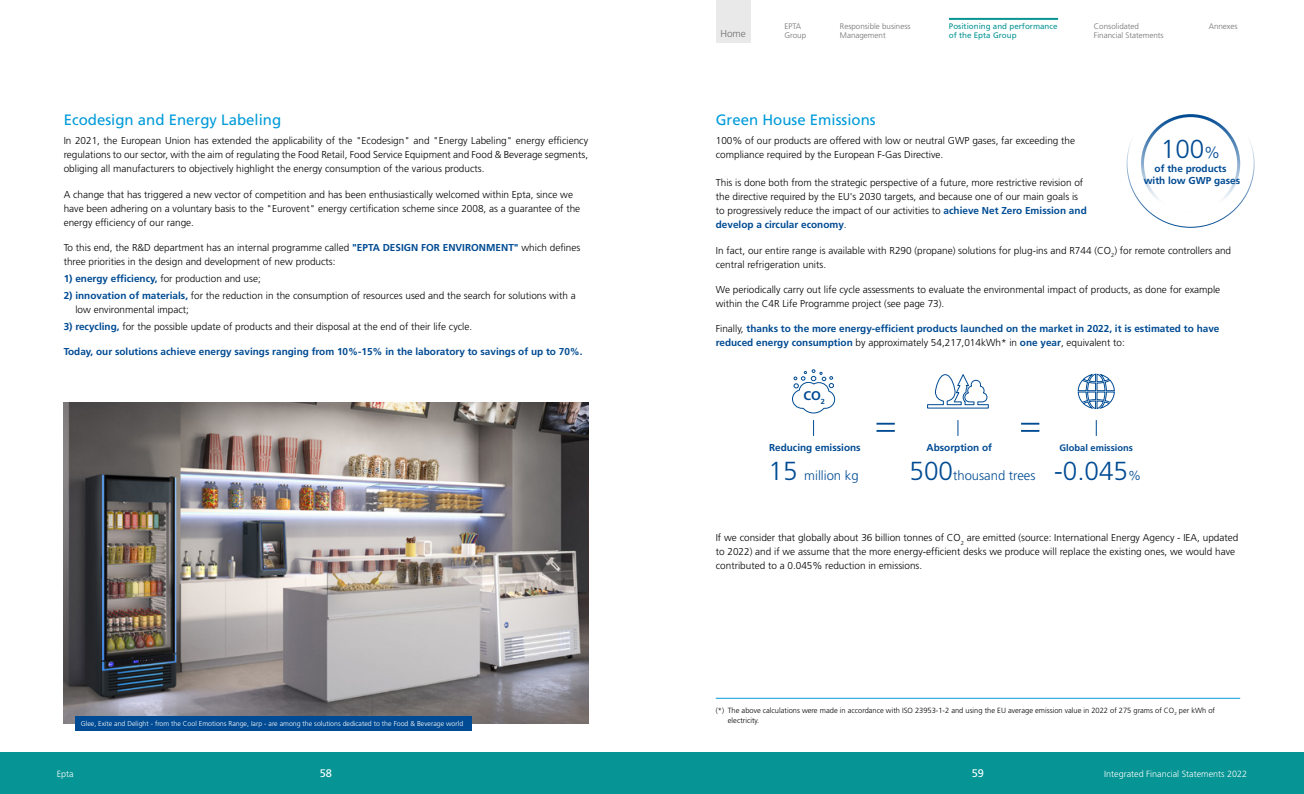
<style>
.page{position:relative;width:1304px;height:794px;background:#fff}
.page>*{position:absolute;margin:0;border:0;box-sizing:border-box;transform-origin:0 0}
.t1{font:300 26.1px "Frutiger LT Std";color:#004b93}
.t2{font:300 26px "Frutiger LT Std";color:#004b93}
.t3{font:15px "Frutiger LT Std";color:#009bd9}
.t4{font:300 13px "Frutiger LT Std";color:#004b93}
.t5{font:700 12.6px "Frutiger LT Std";color:#004b93}
.t6{font:11px "Frutiger";color:#fff}
.t7{font:300 10px/14px "Frutiger LT Std";color:#000}
.t8{font:700 10px/14px "Frutiger LT Std";color:#004b93}
.t9{font:300 10px "Frutiger";color:#706f6f}
.t10{font:700 9.3px "Frutiger LT Std";color:#004b93}
.t11{font:300 9px "Frutiger LT Std";color:#fff}
.t12{font:300 8px/9.6px "Frutiger";color:#706f6f}
.t13{font:8px/9.6px "Frutiger LT Std";color:#069494}
.t14{font:300 7.5px/10px "Frutiger LT Std";color:#000}
.t15{font:300 7px "Frutiger LT Std";color:#fff}
.s1{font-weight:700;color:#004b93}
.s2{font-weight:300;color:#000}
.s3{font-size:16px}
.s4{font-size:26.1px}
.s5{font-size:13px}
</style>
<div class="page">
<div style="left:0;top:752px;width:1304px;height:42px;background:#069494"></div>
<img style="left:63px;top:403px;width:525px;height:320px">
<div style="left:75px;top:716px;width:397px;height:14px;background:#004b93"></div>
<hr style="left:716px;top:698px;width:524px;height:1px;background:#009bd9">
<svg style="left:876px;top:423px;width:19px;height:1px"></svg>
<svg style="left:876px;top:430px;width:19px;height:2px"></svg>
<svg style="left:1021px;top:423px;width:18px;height:1px"></svg>
<svg style="left:1021px;top:430px;width:18px;height:2px"></svg>
<svg style="left:792px;top:369px;width:44px;height:45px"></svg>
<svg style="left:813px;top:420px;width:1px;height:16px"></svg>
<svg style="left:927px;top:374px;width:62px;height:35px"></svg>
<svg style="left:958px;top:420px;width:1px;height:16px"></svg>
<svg style="left:1077px;top:373px;width:38px;height:36px"></svg>
<svg style="left:1096px;top:420px;width:1px;height:16px"></svg>
<div style="left:1141px;top:114px;width:99px;height:99px;border:3px solid #004b93;border-radius:50%"></div>
<hr style="left:949px;top:18px;width:109px;height:2px;background:#069494">
<div style="left:716px;top:0;width:35px;height:43px;background:#e9e9e9"></div>
<h3 class="t3" style="left:64px;top:111px;width:219px">Ecodesign and Energy Labeling</h3>
<p class="t7" style="left:64px;top:134px;width:526px;text-align:justify">In 2021, the European Union has extended the applicability of the "Ecodesign" and "Energy Labeling" energy efficiency regulations to our sector, with the aim of regulating the Food Retail, Food Service Equipment and Food &amp; Beverage segments, obliging all manufacturers to objectively highlight the energy consumption of the various products.</p>
<p class="t7" style="left:64px;top:187px;width:518px">A change that has triggered a new vector of competition and has been enthusiastically welcomed within Epta, since we have been adhering on a voluntary basis to the "Eurovent" energy certification scheme since 2008, as a guarantee of the energy efficiency of our range.</p>
<p class="t7" style="left:64px;top:241px;width:518px">To this end, the R&amp;D department has an internal programme called <span class="s1">"EPTA DESIGN FOR ENVIRONMENT"</span> which defines three priorities in the design and development of new products:</p>
<p class="t7" style="left:64px;top:272px;width:199px"><span class="s1">1) energy efficiency,</span> for production and use;</p>
<p class="t7" style="left:75px;top:288px;width:502px;text-indent:-12px"><span class="s1">2) innovation of materials,</span> for the reduction in the consumption of resources used and the search for solutions with a low environmental impact;</p>
<p class="t7" style="left:64px;top:319px;width:410px"><span class="s1">3) recycling,</span> for the possible update of products and their disposal at the end of their life cycle.</p>
<p class="t8" style="left:64px;top:344px;width:521px">Today, our solutions achieve energy savings ranging from 10%-15% in the laboratory to savings of up to 70%.</p>
<p class="t15" style="left:81px;top:719px;width:384px">Glee, Exite and Delight - from the Cool Emotions Range, Iarp - are among the solutions dedicated to the Food &amp; Beverage world</p>
<p class="t9" style="left:720px;top:28px;width:27px">Home</p>
<p class="t12" style="left:784px;top:21px;width:23px">EPTA<br>Group</p>
<p class="t12" style="left:840px;top:21px;width:72px">Responsible business<br>Management</p>
<p class="t13" style="left:949px;top:21px;width:110px">Positioning and performance of the Epta Group</p>
<p class="t12" style="left:1094px;top:21px;width:71px">Consolidated<br>Financial Statements</p>
<p class="t12" style="left:1209px;top:21px;width:30px">Annexes</p>
<h3 class="t3" style="left:716px;top:111px;width:162px">Green House Emissions</h3>
<p class="t7" style="left:716px;top:134px;width:361px">100% of our products are offered with low or neutral GWP gases, far exceeding the compliance required by the European F-Gas Directive.</p>
<p class="t7" style="left:716px;top:176px;width:372px">This is done both from the strategic perspective of a future, more restrictive revision of the directive required by the EU's 2030 targets, and because one of our main goals is to progressively reduce the impact of our activities to <span class="s1">achieve Net Zero Emission and develop a circular economy</span>.</p>
<p class="t7" style="left:716px;top:243px;width:517px">In fact, our entire range is available with R290 (propane) solutions for plug-ins and R744 (CO<sub>2</sub>) for remote controllers and central refrigeration units.</p>
<p class="t7" style="left:716px;top:283px;width:506px">We periodically carry out life cycle assessments to evaluate the environmental impact of products, as done for example within the C4R Life Programme project (see page 73).</p>
<p class="t8" style="left:716px;top:322px;width:505px"><span class="s2">Finally,</span> thanks to the more energy-efficient products launched on the market in 2022, it is estimated to have reduced energy consumption <span class="s2">by approximately 54,217,014kWh* in</span> one year<span class="s2">, equivalent to:</span></p>
<h2 class="t2" style="left:1161px;top:134px;width:61px">100<span class="s3">%</span></h2>
<p class="t8" style="left:1144px;top:163px;width:98px;line-height:12px;text-align:center">of the products<br>with low GWP gases</p>
<p class="t5" style="left:803px;top:388px;width:23px">CO<sub>2</sub></p>
<p class="t8" style="left:769px;top:441px;width:93px">Reducing emissions</p>
<h3 class="t4" style="left:768px;top:468px;width:92px"><span class="s4">15</span> million kg</h3>
<p class="t8" style="left:926px;top:441px;width:67px">Absorption of</p>
<h3 class="t4" style="left:910px;top:468px;width:127px"><span class="s4">500</span>thousand trees</h3>
<p class="t10" style="left:1059px;top:442px;width:75px">Global emissions</p>
<h1 class="t1" style="left:1054px;top:456px;width:88px">-0.045<span class="s5">%</span></h1>
<p class="t7" style="left:716px;top:531px;width:524px">If we consider that globally about 36 billion tonnes of CO<sub>2</sub> are emitted (source: International Energy Agency - IEA, updated to 2022) and if we assume that the more energy-efficient desks we produce will replace the existing ones, we would have contributed to a 0.045% reduction in emissions.</p>
<p class="t14" style="left:728px;top:705px;width:489px;text-indent:-12px">(*) The above calculations were made in accordance with ISO 23953-1-2 and using the EU average emission value in 2022 of 275 grams of CO<sub>2</sub> per kWh of electricity.</p>
<p class="t11" style="left:57px;top:768px;width:19px">Epta</p>
<p class="t6" style="left:320px;top:767px;width:14px">58</p>
<p class="t6" style="left:972px;top:767px;width:14px">59</p>
<p class="t11" style="left:1104px;top:768px;width:145px">Integrated Financial Statements 2022</p>
</div>
